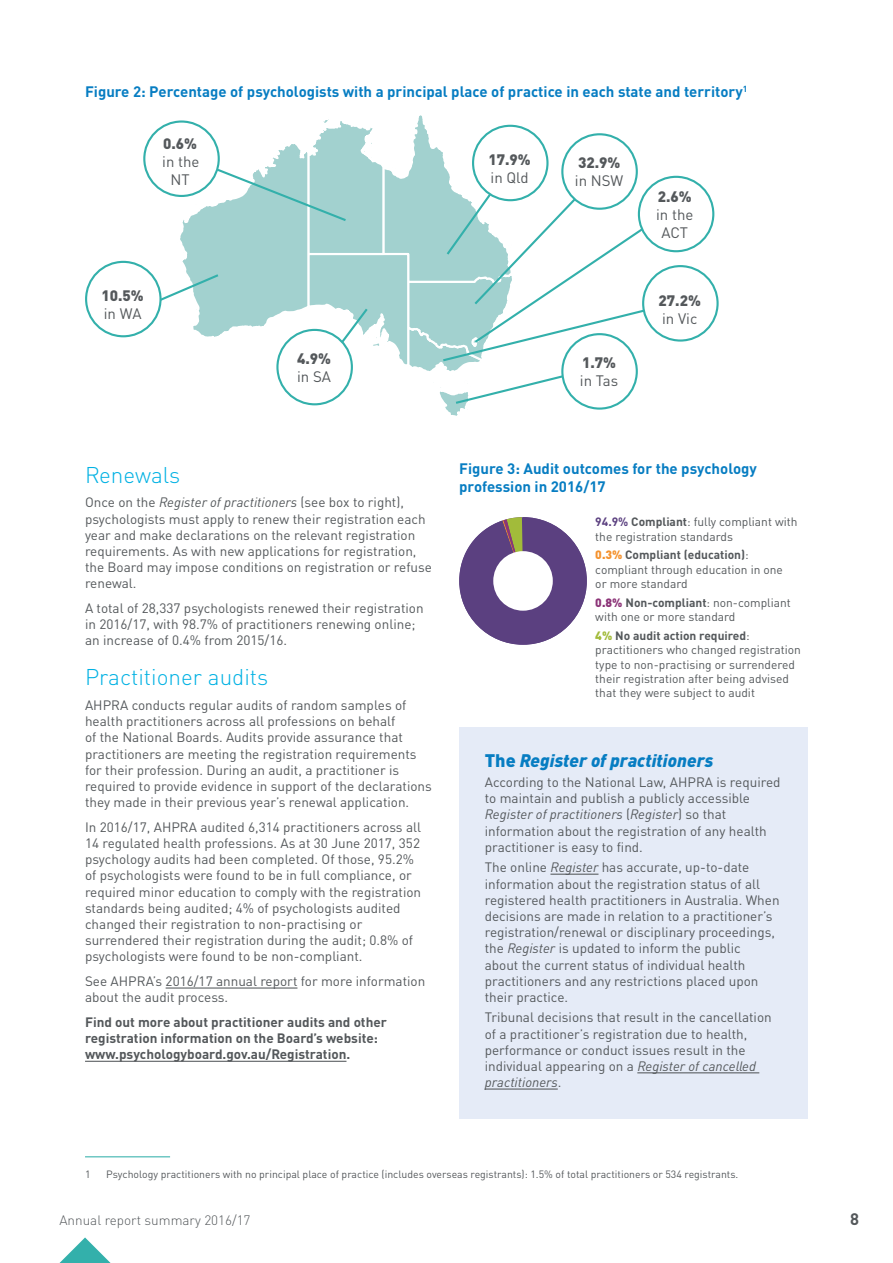
<style>
.page{position:relative;width:893px;height:1263px;background:#fff}
.page>*{position:absolute;margin:0;border:0;box-sizing:border-box;transform-origin:0 0}
.t1{font:300 22.5px "DINOT";color:#00b1e3}
.t2{font:italic 900 18px "DINOT";color:#077dc2}
.t3{font:700 16.5px "DINOT";color:#54585b}
.t4{font:700 15px/18px "DINOT";color:#077dc2}
.t5{font:15px/18px "DINOT";color:#54585b;text-align:center}
.t6{font:900 15px "DINOT";color:#54585b}
.t7{font:13.5px/16.2px "DINOT";color:#54585b}
.t8{font:700 13.5px/16.2px "DINOT";color:#54585b}
.t9{font:300 13.5px "DINOT";color:#54585b}
.t10{font:12px/14.4px "DINOT";color:#54585b}
.t11{font:10.5px "DINOT";color:#54585b}
.s1{font-style:italic}
.s2{font-weight:700;color:#5b4080}
.s3{font-weight:700}
.s4{font-weight:900;color:#f4922e}
.s5{font-weight:900;color:#8c3478}
.s6{font-weight:900;color:#a2bb3a}
.s7{font-style:normal}
</style>
<div class="page">
<svg style="left:59px;top:1237px;width:52px;height:26px"></svg>
<svg style="left:156px;top:115px;width:503px;height:301px"></svg>
<div style="left:86px;top:262px;width:75px;height:74px;background:#fff;border-radius:50%"></div>
<div style="left:85px;top:261px;width:77px;height:76px;border:2px solid #33b0ab;border-radius:50%"></div>
<div style="left:144px;top:122px;width:75px;height:74px;background:#fff;border-radius:50%"></div>
<div style="left:143px;top:120px;width:77px;height:77px;border:2px solid #33b0ab;border-radius:50%"></div>
<div style="left:639px;top:177px;width:74px;height:74px;background:#fff;border-radius:50%"></div>
<div style="left:638px;top:176px;width:76px;height:76px;border:2px solid #33b0ab;border-radius:50%"></div>
<div style="left:562px;top:134px;width:75px;height:75px;background:#fff;border-radius:50%"></div>
<div style="left:561px;top:133px;width:77px;height:77px;border:2px solid #33b0ab;border-radius:50%"></div>
<div style="left:473px;top:126px;width:74px;height:74px;background:#fff;border-radius:50%"></div>
<div style="left:472px;top:125px;width:77px;height:76px;border:2px solid #33b0ab;border-radius:50%"></div>
<div style="left:277px;top:330px;width:75px;height:74px;background:#fff;border-radius:50%"></div>
<div style="left:276px;top:329px;width:77px;height:76px;border:2px solid #33b0ab;border-radius:50%"></div>
<div style="left:562px;top:334px;width:75px;height:75px;background:#fff;border-radius:50%"></div>
<div style="left:561px;top:333px;width:77px;height:77px;border:2px solid #33b0ab;border-radius:50%"></div>
<div style="left:643px;top:266px;width:75px;height:74px;background:#fff;border-radius:50%"></div>
<div style="left:642px;top:265px;width:77px;height:77px;border:2px solid #33b0ab;border-radius:50%"></div>
<hr style="left:166px;top:987px;width:131px;height:1px;background:#54585b">
<hr style="left:85px;top:1061px;width:261px;height:1px;background:#54585b">
<svg style="left:459px;top:517px;width:128px;height:128px"></svg>
<div style="left:493px;top:551px;width:60px;height:60px;background:#fff;border-radius:50%"></div>
<div style="left:459px;top:727px;width:349px;height:391px;background:#e5ebf7"></div>
<hr style="left:550px;top:874px;width:48px;height:1px;background:#54585b">
<hr style="left:637px;top:1072px;width:122px;height:1px;background:#54585b">
<hr style="left:485px;top:1088px;width:73px;height:1px;background:#54585b">
<hr style="left:85px;top:1156px;width:85px;height:1px;background:#33b0ab">
<p class="t4" style="left:85px;top:82px;width:664px">Figure 2: Percentage of psychologists with a principal place of practice in each state and territory<sup>1</sup></p>
<p class="t6" style="left:163px;top:133px;width:35px">0.6%</p>
<p class="t5" style="left:162px;top:152px;width:39px">in the<br>NT</p>
<p class="t6" style="left:102px;top:286px;width:44px">10.5%</p>
<p class="t5" style="left:104px;top:304px;width:39px">in WA</p>
<p class="t6" style="left:297px;top:348px;width:35px">4.9%</p>
<p class="t5" style="left:297px;top:367px;width:35px">in SA</p>
<p class="t6" style="left:488px;top:150px;width:44px">17.9%</p>
<p class="t5" style="left:491px;top:168px;width:40px">in Qld</p>
<p class="t6" style="left:578px;top:153px;width:44px">32.9%</p>
<p class="t5" style="left:575px;top:172px;width:50px">in NSW</p>
<p class="t6" style="left:582px;top:353px;width:35px">1.7%</p>
<p class="t5" style="left:580px;top:371px;width:40px">in Tas</p>
<p class="t6" style="left:658px;top:186px;width:35px">2.6%</p>
<p class="t5" style="left:656px;top:205px;width:39px">in the<br>ACT</p>
<p class="t6" style="left:659px;top:290px;width:44px">27.2%</p>
<p class="t5" style="left:662px;top:309px;width:37px">in Vic</p>
<h1 class="t1" style="left:85px;top:461px;width:97px">Renewals</h1>
<p class="t7" style="left:85px;top:494px;width:349px">Once on the <span class="s1">Register of practitioners</span> (see box to right), psychologists must apply to renew their registration each year and make declarations on the relevant registration requirements. As with new applications for registration, the Board may impose conditions on registration or refuse renewal.</p>
<p class="t7" style="left:85px;top:600px;width:340px">A total of 28,337 psychologists renewed their registration in 2016/17, with 98.7% of practitioners renewing online; an increase of 0.4% from 2015/16.</p>
<h1 class="t1" style="left:85px;top:663px;width:185px">Practitioner audits</h1>
<p class="t7" style="left:85px;top:697px;width:348px">AHPRA conducts regular audits of random samples of health practitioners across all professions on behalf<br>of the National Boards. Audits provide assurance that practitioners are meeting the registration requirements for their profession. During an audit, a practitioner is required to provide evidence in support of the declarations they made in their previous year’s renewal application.</p>
<p class="t7" style="left:85px;top:819px;width:338px">In 2016/17, AHPRA audited 6,314 practitioners across all 14 regulated health professions. As at 30 June 2017, 352 psychology audits had been completed. Of those, 95.2% of psychologists were found to be in full compliance, or required minor education to comply with the registration standards being audited; 4% of psychologists audited changed their registration to non-practising or surrendered their registration during the audit; 0.8% of psychologists were found to be non-compliant.</p>
<p class="t7" style="left:85px;top:973px;width:342px">See AHPRA’s 2016/17 annual report for more information about the audit process.</p>
<p class="t8" style="left:85px;top:1014px;width:303px">Find out more about practitioner audits and other registration information on the Board’s website: www.psychologyboard.gov.au/Registration.</p>
<p class="t4" style="left:459px;top:459px;width:299px">Figure 3: Audit outcomes for the psychology profession in 2016/17</p>
<p class="t10" style="left:595px;top:515px;width:204px"><span class="s2">94.9%</span> <span class="s3">Compliant</span>: fully compliant with the registration standards</p>
<p class="t10" style="left:595px;top:548px;width:189px"><span class="s4">0.3%</span> <span class="s3">Compliant (education)</span>: compliant through education in one or more standard</p>
<p class="t10" style="left:595px;top:595px;width:197px"><span class="s5">0.8%</span> <span class="s3">Non-compliant</span>: non-compliant with one or more standard</p>
<p class="t10" style="left:595px;top:628px;width:207px"><span class="s6">4%</span> <span class="s3">No audit action required</span>: practitioners who changed registration type to non-practising or surrendered their registration after being advised that they were subject to audit</p>
<h2 class="t2" style="left:485px;top:748px;width:230px"><span class="s7">The</span> Register of practitioners</h2>
<p class="t7" style="left:485px;top:774px;width:297px">According to the National Law, AHPRA is required to maintain and publish a publicly accessible <span class="s1">Register of practitioners</span> (<span class="s1">Register</span>) so that information about the registration of any health practitioner is easy to find.</p>
<p class="t7" style="left:485px;top:859px;width:296px">The online <span class="s1">Register</span> has accurate, up-to-date information about the registration status of all registered health practitioners in Australia. When decisions are made in relation to a practitioner’s registration/renewal or disciplinary proceedings, the <span class="s1">Register</span> is updated to inform the public<br>about the current status of individual health practitioners and any restrictions placed upon their practice.</p>
<p class="t7" style="left:485px;top:1009px;width:289px">Tribunal decisions that result in the cancellation of a practitioner’s registration due to health, performance or conduct issues result in the individual appearing on a <span class="s1">Register of cancelled practitioners</span>.</p>
<p class="t11" style="left:85px;top:1167px;width:7px">1</p>
<p class="t11" style="left:106px;top:1167px;width:634px">Psychology practitioners with no principal place of practice (includes overseas registrants): 1.5% of total practitioners or 534 registrants.</p>
<p class="t9" style="left:60px;top:1211px;width:193px">Annual report summary 2016/17</p>
<p class="t3" style="left:850px;top:1208px;width:10px">8</p>
</div>
